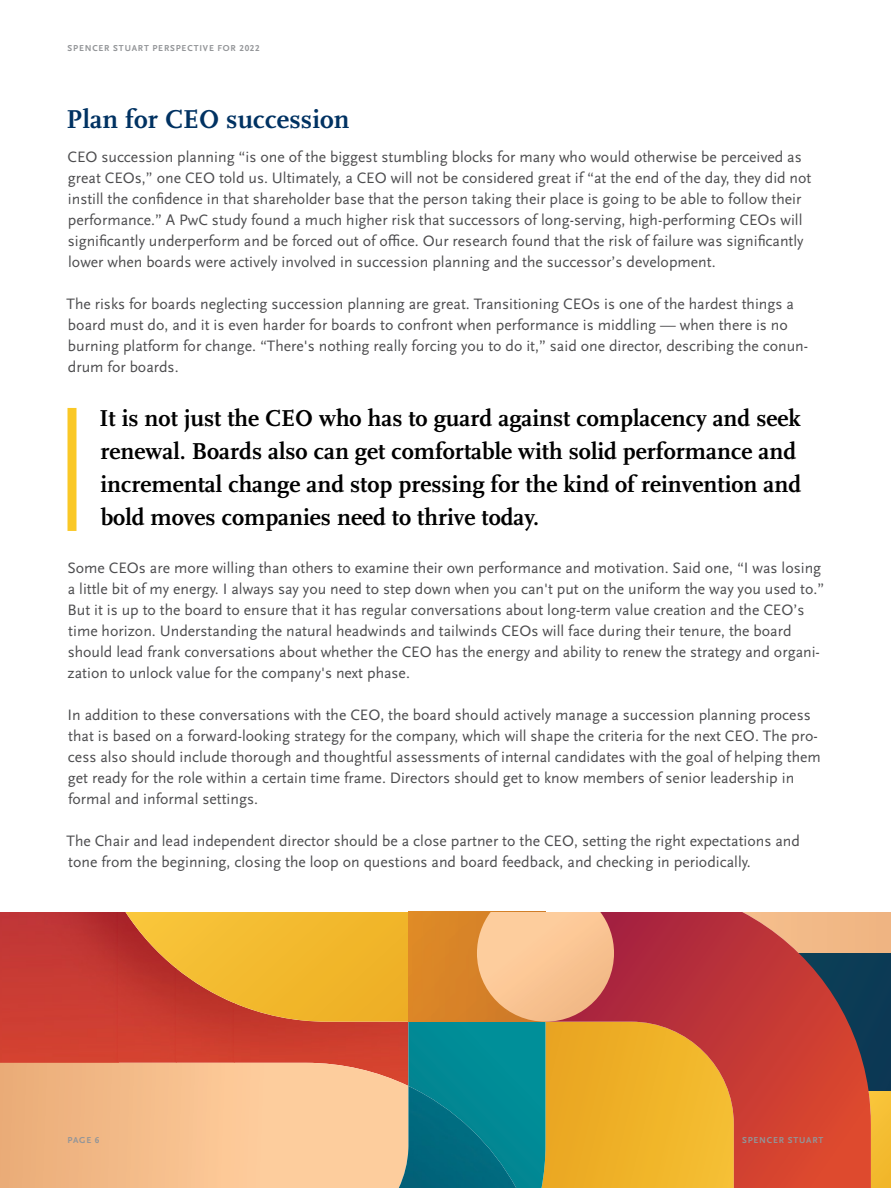
<style>
.page{position:relative;width:891px;height:1188px;background:#fff}
.page>*{position:absolute;margin:0;border:0;box-sizing:border-box;transform-origin:0 0}
.t1{font:700 27px "Scala Pro";letter-spacing:.005em;color:#003262}
.t2{font:700 24px/33px "Scala Pro";color:#000}
.t3{font:15.75px/21px "Scala Sans Pro";color:#4d4d4f}
.t4{font:700 9px "Scala Sans Pro";letter-spacing:.09em;color:#939598}
</style>
<div class="page">
<div style="left:68px;top:408px;width:8px;height:123px;background:#fac826"></div>
<hr style="left:0;top:912px;width:2px;height:151px;background:#c93c34">
<img style="left:2px;top:912px;width:124px;height:151px">
<div style="left:767px;top:953px;width:124px;height:137px;background:#0c3854"></div>
<div style="left:0;top:1063px;width:126px;height:125px;background:#eeb380"></div>
<div style="left:871px;top:1090px;width:20px;height:98px;background:#f4bd32"></div>
<svg style="left:734px;top:912px;width:137px;height:276px"></svg>
<svg style="left:126px;top:912px;width:608px;height:276px"></svg>
<p class="t4" style="left:68px;top:43px;width:13px">SPENCER</p>
<p class="t4" style="left:113px;top:43px;width:13px">STUART</p>
<p class="t4" style="left:152px;top:43px;width:13px">PERSPECTI</p>
<p class="t4" style="left:203px;top:43px;width:22px">VE FOR</p>
<p class="t4" style="left:239px;top:43px;width:22px">2022</p>
<h1 class="t1" style="left:66px;top:103px;width:285px">Plan for CEO succession</h1>
<p class="t3" style="left:67px;top:146px;width:746px">CEO succession planning “is one of the biggest stumbling blocks for many who would otherwise be perceived as great CEOs,” one CEO told us. Ultimately, a CEO will not be considered great if “at the end of the day, they did not instill the confidence in that shareholder base that the person taking their place is going to be able to follow their performance.” A PwC study found a much higher risk that successors of long-serving, high-performing CEOs will significantly underperform and be forced out of office. Our research found that the risk of failure was significantly lower when boards were actively involved in succession planning and the successor’s development.</p>
<p class="t3" style="left:67px;top:293px;width:743px">The risks for boards neglecting succession planning are great. Transitioning CEOs is one of the hardest things a board must do, and it is even harder for boards to confront when performance is middling — when there is no burning platform for change. “There's nothing really forcing you to do it,” said one director, describing the conun&shy;drum for boards.</p>
<p class="t2" style="left:100px;top:401px;width:703px">It is not just the CEO who has to guard against complacency and seek renewal. Boards also can get comfortable with solid performance and incremental change and stop pressing for the kind of reinvention and bold moves companies need to thrive today.</p>
<p class="t3" style="left:67px;top:557px;width:758px">Some CEOs are more willing than others to examine their own performance and motivation. Said one, “I was losing a little bit of my energy. I always say you need to step down when you can't put on the uniform the way you used to.” But it is up to the board to ensure that it has regular conversations about long-term value creation and the CEO’s time horizon. Understanding the natural headwinds and tailwinds CEOs will face during their tenure, the board should lead frank conversations about whether the CEO has the energy and ability to renew the strategy and organi&shy;zation to unlock value for the company's next phase.</p>
<p class="t3" style="left:68px;top:704px;width:755px">In addition to these conversations with the CEO, the board should actively manage a succession planning process that is based on a forward-looking strategy for the company, which will shape the criteria for the next CEO. The pro&shy;cess also should include thorough and thoughtful assessments of internal candidates with the goal of helping them get ready for the role within a certain time frame. Directors should get to know members of senior leadership in formal and informal settings.</p>
<p class="t3" style="left:67px;top:830px;width:735px">The Chair and lead independent director should be a close partner to the CEO, setting the right expectations and tone from the beginning, closing the loop on questions and board feedback, and checking in periodically.</p>
<p class="t4" style="left:68px;top:1135px;width:33px">PAGE 6</p>
<p class="t4" style="left:742px;top:1135px;width:83px">SPENCER STUART</p>
</div>
